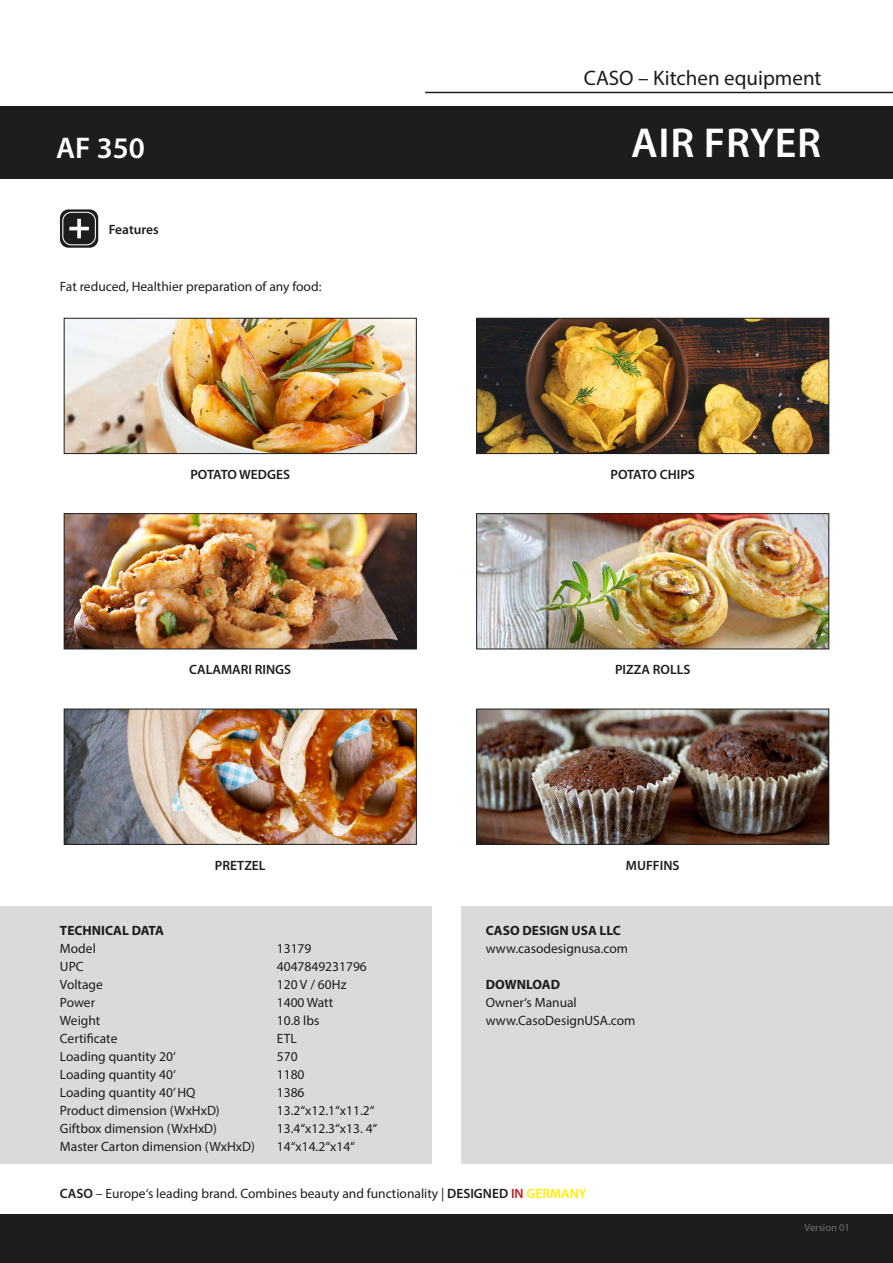
<style>
.page{position:relative;width:893px;height:1263px;background:#fff}
.page>*{position:absolute;margin:0;border:0;box-sizing:border-box;transform-origin:0 0}
.t1{font:600 42px "Myriad Pro";letter-spacing:.02em;color:#fff}
.t2{font:600 30px "Myriad Pro";color:#fff}
.t3{font:21px "Myriad Pro";color:#1d1d1b}
.t4{font:13.5px/18px "Myriad Pro";color:#1d1d1b}
.t5{font:600 13.5px "Myriad Pro";color:#1d1d1b}
.t6{font:700 13.5px "Myriad Pro";color:#1d1d1b}
.t7{font:10.5px "Myriad Pro";color:#706f6f}
.s1{font-weight:600}
.s2{font-weight:600;color:#cd1719}
.s3{font-weight:600;color:#ffed00}
</style>
<div class="page">
<div style="left:0;top:106px;width:893px;height:73px;background:#1d1d1b"></div>
<div style="left:0;top:907px;width:432px;height:257px;background:#dadada"></div>
<div style="left:461px;top:907px;width:432px;height:257px;background:#dadada"></div>
<div style="left:0;top:1214px;width:893px;height:49px;background:#1d1d1b"></div>
<img style="left:66px;top:711px;width:349px;height:132px">
<div style="left:64px;top:709px;width:353px;height:136px;border:1px solid #1d1d1b"></div>
<hr style="left:425px;top:92px;width:468px;height:1px;background:#1d1d1b">
<img style="left:478px;top:711px;width:349px;height:132px">
<div style="left:476px;top:709px;width:353px;height:136px;border:1px solid #1d1d1b"></div>
<div style="left:60px;top:209px;width:38px;height:39px;background:#1d1d1b;border-radius:9px"></div>
<div style="left:62px;top:212px;width:34px;height:33px;border:1px solid #fff;border-radius:9px"></div>
<svg style="left:69px;top:219px;width:20px;height:19px"></svg>
<img style="left:66px;top:515px;width:349px;height:132px">
<div style="left:64px;top:513px;width:353px;height:136px;border:1px solid #1d1d1b"></div>
<img style="left:478px;top:515px;width:349px;height:132px">
<div style="left:476px;top:513px;width:353px;height:136px;border:1px solid #1d1d1b"></div>
<img style="left:66px;top:320px;width:349px;height:132px">
<div style="left:64px;top:318px;width:353px;height:136px;border:1px solid #1d1d1b"></div>
<img style="left:478px;top:320px;width:349px;height:132px">
<div style="left:476px;top:318px;width:353px;height:136px;border:1px solid #1d1d1b"></div>
<h3 class="t3" style="left:584px;top:65px;width:239px">CASO – Kitchen equipment</h3>
<h2 class="t2" style="left:56px;top:128px;width:90px">AF 350</h2>
<h1 class="t1" style="left:631px;top:116px;width:192px">AIR FRYER</h1>
<p class="t5" style="left:109px;top:221px;width:51px">Features</p>
<p class="t4" style="left:60px;top:277px;width:263px">Fat reduced, Healthier preparation of any food:</p>
<p class="t5" style="left:190px;top:466px;width:101px">POTATO WEDGES</p>
<p class="t5" style="left:610px;top:466px;width:86px">POTATO CHIPS</p>
<p class="t5" style="left:189px;top:661px;width:103px">CALAMARI RINGS</p>
<p class="t5" style="left:615px;top:661px;width:77px">PIZZA ROLLS</p>
<p class="t5" style="left:215px;top:857px;width:52px">PRETZEL</p>
<p class="t5" style="left:626px;top:857px;width:55px">MUFFINS</p>
<p class="t6" style="left:60px;top:921px;width:105px">TECHNICAL DATA</p>
<p class="t4" style="left:60px;top:939px;width:37px">Model</p>
<p class="t4" style="left:277px;top:939px;width:36px">13179</p>
<p class="t4" style="left:60px;top:957px;width:25px">UPC</p>
<p class="t4" style="left:277px;top:957px;width:92px">4047849231796</p>
<p class="t4" style="left:60px;top:975px;width:44px">Voltage</p>
<p class="t4" style="left:277px;top:975px;width:71px">120 V / 60Hz</p>
<p class="t4" style="left:60px;top:993px;width:37px">Power</p>
<p class="t4" style="left:277px;top:993px;width:58px">1400 Watt</p>
<p class="t4" style="left:60px;top:1011px;width:42px">Weight</p>
<p class="t4" style="left:277px;top:1011px;width:44px">10.8 lbs</p>
<p class="t4" style="left:60px;top:1029px;width:59px">Certificate</p>
<p class="t4" style="left:277px;top:1029px;width:21px">ETL</p>
<p class="t4" style="left:60px;top:1047px;width:117px">Loading quantity 20‘</p>
<p class="t4" style="left:277px;top:1047px;width:22px">570</p>
<p class="t4" style="left:60px;top:1065px;width:117px">Loading quantity 40‘</p>
<p class="t4" style="left:277px;top:1065px;width:29px">1180</p>
<p class="t4" style="left:60px;top:1083px;width:137px">Loading quantity 40’ HQ</p>
<p class="t4" style="left:277px;top:1083px;width:29px">1386</p>
<p class="t4" style="left:60px;top:1101px;width:161px">Product dimension (WxHxD)</p>
<p class="t4" style="left:277px;top:1101px;width:99px">13.2“x12.1“x11.2“</p>
<p class="t4" style="left:60px;top:1119px;width:159px">Giftbox dimension (WxHxD)</p>
<p class="t4" style="left:277px;top:1119px;width:102px">13.4“x12.3“x13. 4“</p>
<p class="t4" style="left:60px;top:1137px;width:196px">Master Carton dimension (WxHxD)</p>
<p class="t4" style="left:277px;top:1137px;width:80px">14“x14.2“x14“</p>
<p class="t6" style="left:486px;top:921px;width:137px">CASO DESIGN USA LLC</p>
<p class="t4" style="left:486px;top:939px;width:144px">www.casodesignusa.com</p>
<p class="t6" style="left:486px;top:975px;width:76px">DOWNLOAD</p>
<p class="t4" style="left:486px;top:993px;width:151px">Owner‘s Manual www.CasoDesignUSA.com</p>
<p class="t4" style="left:60px;top:1184px;width:528px"><span class="s1">CASO</span> – Europe‘s leading brand. Combines beauty and functionality | <span class="s1">DESIGNED</span> <span class="s2">IN</span> <span class="s3">GERMANY</span></p>
<p class="t7" style="left:804px;top:1221px;width:47px">Version 01</p>
</div>
